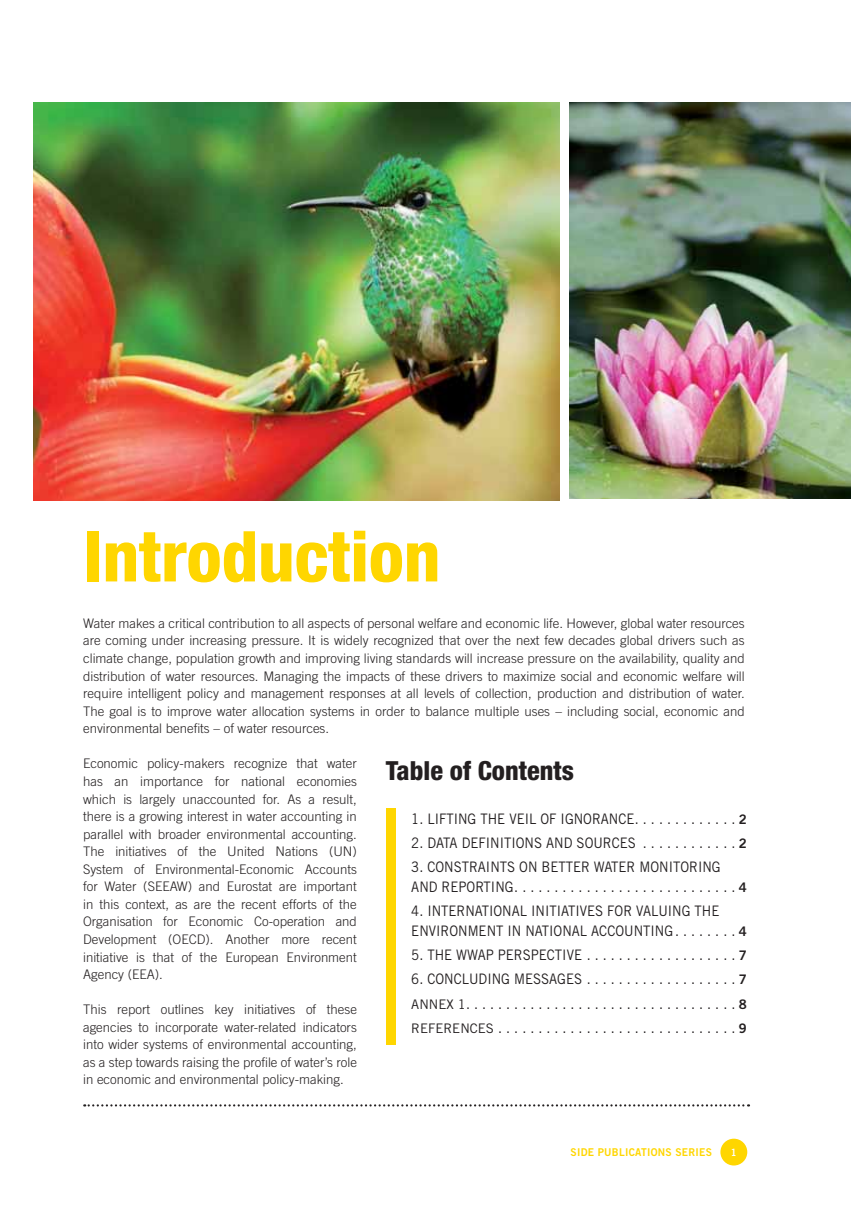
<style>
.page{position:relative;width:851px;height:1208px;background:#fff}
.page>*{position:absolute;margin:0;border:0;box-sizing:border-box;transform-origin:0 0}
.t1{font:800 condensed 70.2px "Helvetica Neue LT Std";color:#ffd600}
.t2{font:800 condensed 26.4px "Helvetica Neue LT Std";color:#231f20}
.t3{font:14.55px/20px "Trade Gothic LT Std";color:#231f20;scale:.91 1}
.t4{font:300 13.2px/17.5px "Trade Gothic LT Std";color:#231f20;text-align:justify}
.t5{font:10.8px "Trade Gothic LT Std Bd 2";letter-spacing:.025em;color:#ffd600;scale:.95 1}
.t6{font:10.05px "Trade Gothic LT Std Bd 2";color:#fff;scale:.95 1}
.s1{font-family:"Trade Gothic LT Std Bd 2";font-size:13.2px}
.s2{font-size:13.2px}
</style>
<div class="page">
<div style="left:720px;top:1138px;width:27px;height:27px;background:#ffd600;border-radius:50%"></div>
<img style="left:33px;top:103px;width:526px;height:398px">
<svg style="left:84px;top:1104px;width:664px;height:2px"></svg>
<div style="left:386px;top:808px;width:9px;height:236px;background:#ffd600"></div>
<img style="left:569px;top:103px;width:281px;height:396px">
<h1 class="t1" style="left:83px;top:530px;width:358px">Introduction</h1>
<p class="t4" style="left:83px;top:615px;width:663px">Water makes a critical contribution to all aspects of personal welfare and economic life. However, global water resources are coming under increasing pressure. It is widely recognized that over the next few decades global drivers such as climate change, population growth and improving living standards will increase pressure on the availability, quality and distribution of water resources. Managing the impacts of these drivers to maximize social and economic welfare will require intelligent policy and management responses at all levels of collection, production and distribution of water.<br>The goal is to improve water allocation systems in order to balance multiple uses – including social, economic and environmental benefits – of water resources.</p>
<p class="t4" style="left:83px;top:756px;width:275px">Economic policy-makers recognize that water has an importance for national economies which is largely unaccounted for. As a result, there is a growing interest in water accounting in parallel with broader environmental accounting.<br>The initiatives of the United Nations (UN)<br>System of Environmental-Economic Accounts for Water (SEEAW) and Eurostat are important in this context, as are the recent efforts of the Organisation for Economic Co-operation and Development (OECD). Another more recent initiative is that of the European Environment Agency (EEA).</p>
<p class="t4" style="left:83px;top:1002px;width:275px">This report outlines key initiatives of these agencies to incorporate water-related indicators into wider systems of environmental accounting, as a step towards raising the profile of water’s role in economic and environmental policy-making.</p>
<h2 class="t2" style="left:386px;top:761px;width:189px">Table of Contents</h2>
<p class="t3" style="left:411px;top:810px;width:370px">1. LIFTING THE VEIL OF IGNORANCE . . . . . . . . . . . . . <span class="s1">2</span></p>
<p class="t3" style="left:411px;top:834px;width:370px">2. DATA DEFINITIONS AND SOURCES . . . . . . . . . . . . <span class="s1">2</span></p>
<p class="t3" style="left:411px;top:858px;width:370px">3. CONSTRAINTS ON BETTER WATER MONITORING<br>AND REPORTING ............................<span class="s1">4</span></p>
<p class="t3" style="left:411px;top:902px;width:370px">4. INTERNATIONAL INITIATIVES FOR VALUING THE<br>ENVIRONMENT IN NATIONAL ACCOUNTING . . . . . . . . <span class="s1">4</span></p>
<p class="t3" style="left:411px;top:946px;width:370px">5. THE WWAP PERSPECTIVE ...................<span class="s1">7</span></p>
<p class="t3" style="left:411px;top:968px;width:370px;line-height:24.2px;text-align:justify">6. CONCLUDING MESSAGES ...................<span class="s1">7<br></span><span class="s2">ANNEX 1</span>..................................<span class="s1">8<br></span><span class="s2">REFERENCES</span> ..............................<span class="s1">9</span></p>
<p class="t5" style="left:570px;top:1148px;width:150px">SIDE PUBLICATIONS SERIES</p>
<p class="t6" style="left:730px;top:1148px;width:8px">1</p>
</div>
